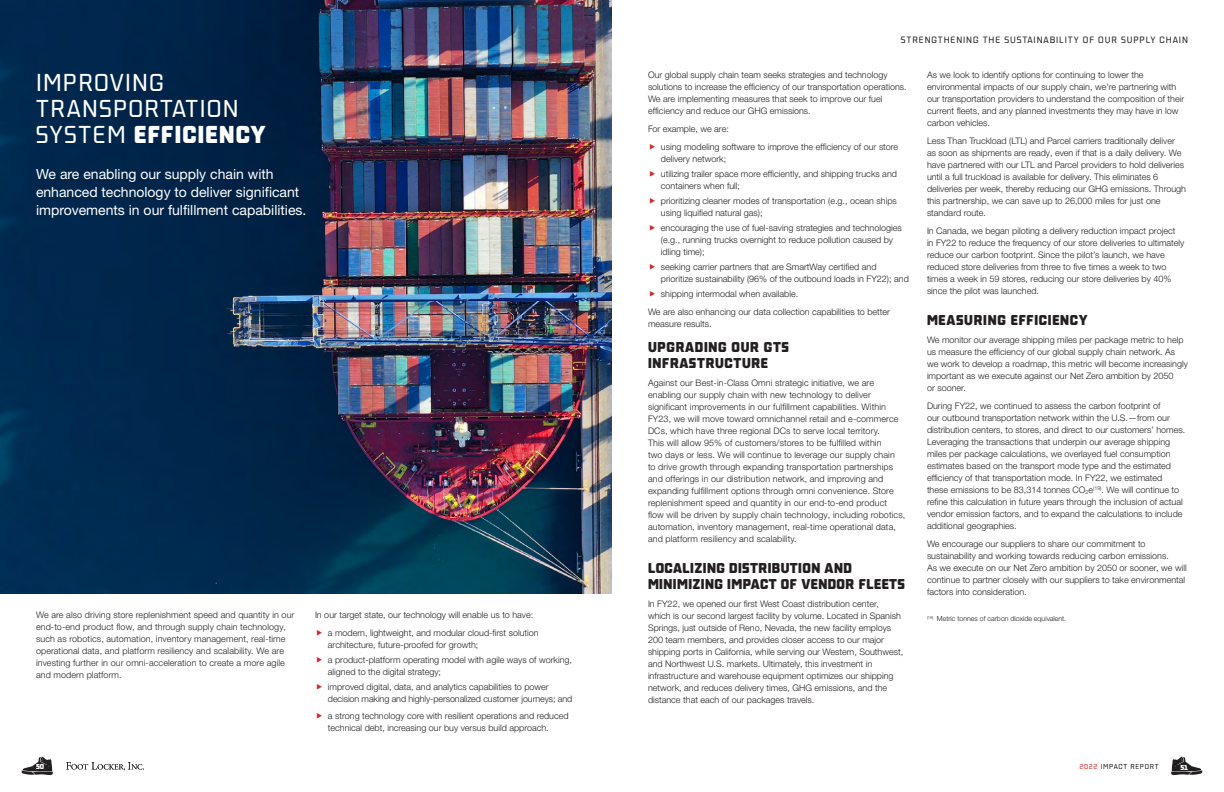
<style>
.page{position:relative;width:1224px;height:792px;background:#fff}
.page>*{position:absolute;margin:0;border:0;box-sizing:border-box;transform-origin:0 0}
.H2_Regular_Head_24pt{font:24px/26px "Foot Locker FL Standard";letter-spacing:.05em;color:#fff}
.H8_Sub_14_18_Hel_Reg{font:14px/18px "Helvetica Neue LTW1 G";color:#fff}
.H3_14pt_FL_Classic_a{font:14px/16px "Foot Locker FL Classic";letter-spacing:.03em;color:#231f20}
.Body_Copy{font:14px/16px "Foot Locker FL Classic";letter-spacing:.05em;color:#231f20}
.H3_14pt_FL_Classic_a-2{font:14px "Foot Locker FL Classic";letter-spacing:.05em;color:#231f20}
.Body_Copy-2{font:300 9px/12px "Helvetica Neue LTW1 G";color:#231f20}
.Header_Right{font:9px "Foot Locker FL Standard";letter-spacing:.1em;color:#231f20}
.FOOTNOTE{font:300 7px "Helvetica Neue LTW1 G";color:#231f20}
.t1{font:7px "Foot Locker FL Standard";letter-spacing:.1em;color:#231f20}
.t2{font:7px "Foot Locker FL Classic";color:#fff}
.s1{font-family:"Foot Locker FL Classic"}
.s2{color:#d0292c}
</style>
<div class="page">
<svg style="left:1171px;top:757px;width:31px;height:18px"></svg>
<svg style="left:22px;top:757px;width:31px;height:18px"></svg>
<img style="left:0;top:0;width:612px;height:594px">
<svg style="left:66px;top:762px;width:78px;height:8px"></svg>
<p class="Header_Right" style="left:901px;top:35px;width:289px">STRENGTHENING THE SUSTAINABILITY OF OUR SUPPLY CHAIN</p>
<p class="Body_Copy-2" style="left:648px;top:69px;width:260px">Our global supply chain team seeks strategies and technology solutions to increase the efficiency of our transportation operations.<br>We are implementing measures that seek to improve our fuel efficiency and reduce our GHG emissions.</p>
<p class="Body_Copy-2" style="left:648px;top:123px;width:82px">For example, we are:</p>
<p class="Body_Copy-2" style="left:661px;top:141px;width:239px">using modeling software to improve the efficiency of our store delivery network;</p>
<p class="Body_Copy-2" style="left:661px;top:168px;width:238px">utilizing trailer space more efficiently, and shipping trucks and containers when full;</p>
<p class="Body_Copy-2" style="left:661px;top:195px;width:237px">prioritizing cleaner modes of transportation (e.g., ocean ships using liquified natural gas);</p>
<p class="Body_Copy-2" style="left:661px;top:222px;width:242px">encouraging the use of fuel-saving strategies and technologies (e.g., running trucks overnight to reduce pollution caused by idling time);</p>
<p class="Body_Copy-2" style="left:661px;top:261px;width:249px">seeking carrier partners that are SmartWay certified and prioritize sustainability (96% of the outbound loads in FY22); and</p>
<p class="Body_Copy-2" style="left:661px;top:287px;width:139px">shipping intermodal when available.</p>
<p class="Body_Copy-2" style="left:648px;top:305px;width:243px">We are also enhancing our data collection capabilities to better measure results.</p>
<p class="Body_Copy" style="left:648px;top:339px;width:143px">UPGRADING OUR GTS<br>INFRASTRUCTURE</p>
<p class="Body_Copy-2" style="left:648px;top:376px;width:259px">Against our Best-in-Class Omni strategic initiative, we are enabling our supply chain with new technology to deliver significant improvements in our fulfillment capabilities. Within FY23, we will move toward omnichannel retail and e-commerce DCs, which have three regional DCs to serve local territory.<br>This will allow 95% of customers/stores to be fulfilled within<br>two days or less. We will continue to leverage our supply chain<br>to drive growth through expanding transportation partnerships and offerings in our distribution network, and improving and expanding fulfillment options through omni convenience. Store replenishment speed and quantity in our end-to-end product flow will be driven by supply chain technology, including robotics, automation, inventory management, real-time operational data, and platform resiliency and scalability.</p>
<p class="H3_14pt_FL_Classic_a" style="left:648px;top:560px;width:259px">LOCALIZING DISTRIBUTION AND<br>MINIMIZING IMPACT OF VENDOR FLEETS</p>
<p class="Body_Copy-2" style="left:648px;top:597px;width:257px">In FY22, we opened our first West Coast distribution center, which is our second largest facility by volume. Located in Spanish Springs, just outside of Reno, Nevada, the new facility employs 200 team members, and provides closer access to our major shipping ports in California, while serving our Western, Southwest, and Northwest U.S. markets. Ultimately, this investment in infrastructure and warehouse equipment optimizes our shipping network, and reduces delivery times, GHG emissions, and the distance that each of our packages travels.</p>
<p class="Body_Copy-2" style="left:927px;top:69px;width:259px">As we look to identify options for continuing to lower the environmental impacts of our supply chain, we’re partnering with our transportation providers to understand the composition of their current fleets, and any planned investments they may have in low carbon vehicles.</p>
<p class="Body_Copy-2" style="left:927px;top:135px;width:261px">Less Than Truckload (LTL) and Parcel carriers traditionally deliver as soon as shipments are ready, even if that is a daily delivery. We have partnered with our LTL and Parcel providers to hold deliveries until a full truckload is available for delivery. This eliminates 6 deliveries per week, thereby reducing our GHG emissions. Through this partnership, we can save up to 26,000 miles for just one standard route.</p>
<p class="Body_Copy-2" style="left:927px;top:225px;width:259px">In Canada, we began piloting a delivery reduction impact project<br>in FY22 to reduce the frequency of our store deliveries to ultimately reduce our carbon footprint. Since the pilot’s launch, we have reduced store deliveries from three to five times a week to two times a week in 59 stores, reducing our store deliveries by 40% since the pilot was launched.</p>
<p class="H3_14pt_FL_Classic_a-2" style="left:927px;top:312px;width:162px">MEASURING EFFICIENCY</p>
<p class="Body_Copy-2" style="left:927px;top:334px;width:262px">We monitor our average shipping miles per package metric to help us measure the efficiency of our global supply chain network. As we work to develop a roadmap, this metric will become increasingly important as we execute against our Net Zero ambition by 2050<br>or sooner.</p>
<p class="Body_Copy-2" style="left:927px;top:400px;width:260px">During FY22, we continued to assess the carbon footprint of<br>our outbound transportation network within the U.S.—from our distribution centers, to stores, and direct to our customers’ homes.<br>Leveraging the transactions that underpin our average shipping miles per package calculations, we overlayed fuel consumption estimates based on the transport mode type and the estimated efficiency of that transportation mode. In FY22, we estimated these emissions to be 83,314 tonnes CO<sub>2</sub>e<sup>(19)</sup>. We will continue to refine this calculation in future years through the inclusion of actual vendor emission factors, and to expand the calculations to include additional geographies.</p>
<p class="Body_Copy-2" style="left:927px;top:538px;width:261px">We encourage our suppliers to share our commitment to sustainability and working towards reducing carbon emissions.<br>As we execute on our Net Zero ambition by 2050 or sooner, we will continue to partner closely with our suppliers to take environmental factors into consideration.</p>
<p class="H2_Regular_Head_24pt" style="left:36px;top:70px;width:231px">IMPROVING<br>TRANSPORTATION<br>SYSTEM <span class="s1">EFFICIENCY</span></p>
<p class="H8_Sub_14_18_Hel_Reg" style="left:36px;top:165px;width:272px">We are enabling our supply chain with enhanced technology to deliver significant improvements in our fulfillment capabilities.</p>
<p class="Body_Copy-2" style="left:315px;top:609px;width:220px">In our target state, our technology will enable us to have:</p>
<p class="Body_Copy-2" style="left:328px;top:627px;width:212px">a modern, lightweight, and modular cloud-first solution architecture, future-proofed for growth;</p>
<p class="Body_Copy-2" style="left:328px;top:654px;width:246px">a product-platform operating model with agile ways of working, aligned to the digital strategy;</p>
<p class="Body_Copy-2" style="left:328px;top:681px;width:246px">improved digital, data, and analytics capabilities to power decision making and highly-personalized customer journeys; and</p>
<p class="Body_Copy-2" style="left:328px;top:709px;width:242px">a strong technology core with resilient operations and reduced technical debt, increasing our buy versus build approach.</p>
<p class="Body_Copy-2" style="left:36px;top:609px;width:260px">We are also driving store replenishment speed and quantity in our</p>
<p class="FOOTNOTE" style="left:927px;top:614px;width:141px"><sup>(19)</sup> Metric tonnes of carbon dioxide equivalent.</p>
<p class="Body_Copy-2" style="left:36px;top:621px;width:252px">end-to-end product flow, and through supply chain technology, such as robotics, automation, inventory management, real-time operational data, and platform resiliency and scalability. We are investing further in our omni-acceleration to create a more agile and modern platform.</p>
<p class="t2" style="left:36px;top:763px;width:10px">50</p>
<p class="t1" style="left:1079px;top:763px;width:81px"><span class="s2">2022</span> IMPACT REPORT</p>
<p class="t2" style="left:1180px;top:763px;width:9px">51</p>
</div>
